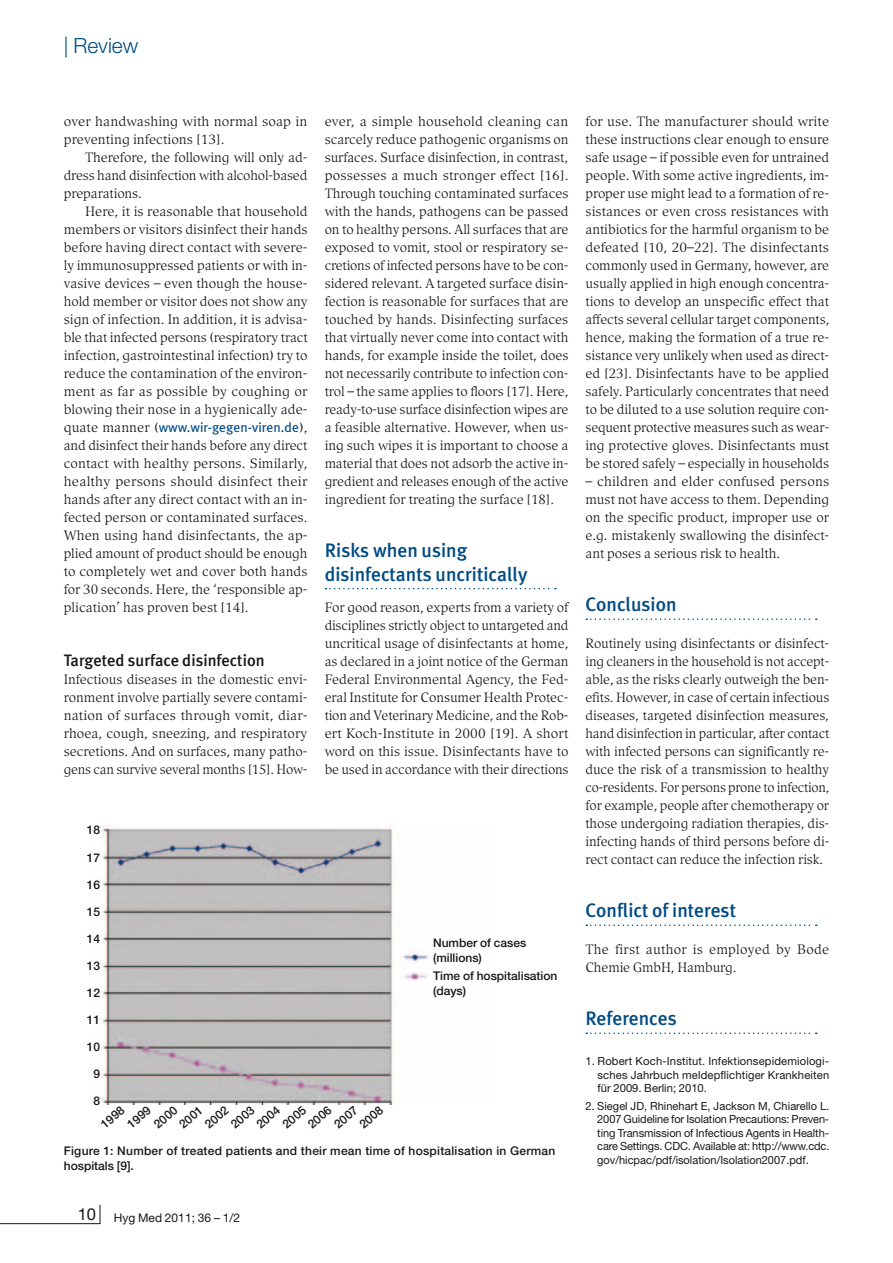
<style>
.page{position:relative;width:893px;height:1263px;background:#fff}
.page>*{position:absolute;margin:0;border:0;box-sizing:border-box;transform-origin:0 0}
.t1{font:300 21px "Helvetica Neue";color:#004e86}
.t2{font:500 19.5px/23.4px "Meta Plus";color:#004b84}
.t3{font:500 16.5px "Meta Plus";color:#1a171c}
.t4{font:16.5px "Helvetica Neue";color:#1a171c}
.t5{font:13.5px/18px "Compatil Exquisit LT";letter-spacing:-.005em;color:#1a171c;text-align:justify}
.t6{font:13.5px/18px "Compatil Exquisit LT";letter-spacing:.015em;color:#1a171c}
.t7{font:13.5px "Meta Plus";color:#004b84}
.t8{font:500 12px/15px "Helvetica Neue";letter-spacing:.005em;color:#1a171c}
.t9{font:12px "Helvetica Neue";color:#1a171c}
.t10{font:11.25px/13.5px "Helvetica Neue";color:#1a171c;text-align:justify}
.s1{font-family:"Compatil Exquisit LT";color:#1a171c}
</style>
<div class="page">
<hr style="left:0;top:1223px;width:100px;height:1px;background:#1a171c">
<svg style="left:100px;top:1205px;width:1px;height:19px"></svg>
<svg style="left:586px;top:618px;width:231px;height:2px"></svg>
<svg style="left:586px;top:924px;width:231px;height:2px"></svg>
<svg style="left:586px;top:1032px;width:231px;height:2px"></svg>
<svg style="left:325px;top:588px;width:231px;height:1px"></svg>
<img style="left:98px;top:826px;width:331px;height:278px">
<h1 class="t1" style="left:64px;top:33px;width:76px">| Review</h1>
<p class="t5" style="left:64px;top:112px;width:245px">over handwashing with normal soap in preventing infections [13].</p>
<p class="t5" style="left:64px;top:148px;width:245px;text-indent:21px">Therefore, the following will only ad&shy;dress hand disinfection with alcohol-based preparations.</p>
<p class="t5" style="left:64px;top:202px;width:245px;text-indent:21px">Here, it is reasonable that household members or visitors disinfect their hands before having direct contact with severe&shy;ly immunosuppressed patients or with in&shy;vasive devices – even though the house&shy;hold member or visitor does not show any sign of infection. In addition, it is advisa&shy;ble that infected persons (respiratory tract infection, gastrointestinal infection) try to reduce the contamination of the environ&shy;ment as far as possible by coughing or blowing their nose in a hygienically ade-</p>
<p class="t7" style="left:64px;top:419px;width:245px"><span class="s1">quate manner (</span>www.wir-gegen-viren.de<span class="s1">),</span></p>
<p class="t5" style="left:64px;top:436px;width:245px">and disinfect their hands before any direct contact with healthy persons. Similarly, healthy persons should disinfect their hands after any direct contact with an in&shy;fected person or contaminated surfaces.<br>When using hand disinfectants, the ap&shy;plied amount of product should be enough to completely wet and cover both hands for 30 seconds. Here, the ‘responsible ap&shy;plication’ has proven best [14].</p>
<p class="t3" style="left:64px;top:651px;width:202px">Targeted surface disinfection</p>
<p class="t5" style="left:64px;top:670px;width:245px">Infectious diseases in the domestic envi&shy;ronment involve partially severe contami&shy;nation of surfaces through vomit, diar&shy;rhoea, cough, sneezing, and respiratory secretions. And on surfaces, many patho&shy;gens can survive several months [15]. How-</p>
<p class="t5" style="left:325px;top:112px;width:245px">ever, a simple household cleaning can scarcely reduce pathogenic organisms on surfaces. Surface disinfection, in contrast, possesses a much stronger effect [16].<br>Through touching contaminated surfaces with the hands, pathogens can be passed on to healthy persons. All surfaces that are exposed to vomit, stool or respiratory se&shy;cretions of infected persons have to be con&shy;sidered relevant. A targeted surface disin&shy;fection is reasonable for surfaces that are touched by hands. Disinfecting surfaces that virtually never come into contact with hands, for example inside the toilet, does not necessarily contribute to infection con&shy;trol – the same applies to floors [17]. Here, ready-to-use surface disinfection wipes are a feasible alternative. However, when us&shy;ing such wipes it is important to choose a material that does not adsorb the active in&shy;gredient and releases enough of the active ingredient for treating the surface [18].</p>
<h2 class="t2" style="left:325px;top:539px;width:204px">Risks when using disinfectants uncritically</h2>
<p class="t5" style="left:325px;top:598px;width:245px">For good reason, experts from a variety of disciplines strictly object to untargeted and uncritical usage of disinfectants at home, as declared in a joint notice of the German Federal Environmental Agency, the Fed&shy;eral Institute for Consumer Health Protec&shy;tion and Veterinary Medicine, and the Rob&shy;ert Koch-Institute in 2000 [19]. A short word on this issue. Disinfectants have to be used in accordance with their directions</p>
<p class="t8" style="left:87px;top:822px;width:15px">18</p>
<p class="t8" style="left:87px;top:850px;width:15px">17</p>
<p class="t8" style="left:87px;top:877px;width:15px">16</p>
<p class="t8" style="left:87px;top:904px;width:15px">15</p>
<p class="t8" style="left:87px;top:931px;width:15px">14</p>
<p class="t8" style="left:87px;top:958px;width:15px">13</p>
<p class="t8" style="left:87px;top:985px;width:15px">12</p>
<p class="t8" style="left:87px;top:1012px;width:15px">11</p>
<p class="t8" style="left:87px;top:1039px;width:15px">10</p>
<p class="t8" style="left:93px;top:1066px;width:8px">9</p>
<p class="t8" style="left:93px;top:1093px;width:8px">8</p>
<p class="t8" style="left:98px;top:1120px;width:28px;rotate:-40deg">1998</p>
<p class="t8" style="left:124px;top:1120px;width:28px;rotate:-40deg">1999</p>
<p class="t8" style="left:150px;top:1120px;width:28px;rotate:-40deg">2000</p>
<p class="t8" style="left:176px;top:1120px;width:28px;rotate:-40deg">2001</p>
<p class="t8" style="left:202px;top:1120px;width:28px;rotate:-40deg">2002</p>
<p class="t8" style="left:227px;top:1120px;width:28px;rotate:-40deg">2003</p>
<p class="t8" style="left:253px;top:1120px;width:28px;rotate:-40deg">2004</p>
<p class="t8" style="left:279px;top:1120px;width:28px;rotate:-40deg">2005</p>
<p class="t8" style="left:305px;top:1120px;width:28px;rotate:-40deg">2006</p>
<p class="t8" style="left:331px;top:1120px;width:28px;rotate:-40deg">2007</p>
<p class="t8" style="left:356px;top:1120px;width:28px;rotate:-40deg">2008</p>
<p class="t8" style="left:433px;top:934px;width:95px">Number of cases (millions)</p>
<p class="t8" style="left:433px;top:968px;width:126px">Time of hospitalisation (days)</p>
<p class="t8" style="left:64px;top:1143px;width:493px">Figure 1: Number of treated patients and their mean time of hospitalisation in German hospitals [9].</p>
<p class="t4" style="left:78px;top:1204px;width:20px">10</p>
<p class="t9" style="left:114px;top:1210px;width:128px">Hyg Med 2011; 36 – 1/2</p>
<p class="t5" style="left:585px;top:112px;width:245px">for use. The manufacturer should write these instructions clear enough to ensure safe usage – if possible even for untrained people. With some active ingredients, im&shy;proper use might lead to a formation of re&shy;sistances or even cross resistances with antibiotics for the harmful organism to be defeated [10, 20–22]. The disinfectants commonly used in Germany, however, are usually applied in high enough concentra&shy;tions to develop an unspecific effect that affects several cellular target components, hence, making the formation of a true re&shy;sistance very unlikely when used as direct&shy;ed [23]. Disinfectants have to be applied safely. Particularly concentrates that need to be diluted to a use solution require con&shy;sequent protective measures such as wear&shy;ing protective gloves. Disinfectants must be stored safely – especially in households</p>
<p class="t5" style="left:585px;top:472px;width:245px">– children and elder confused persons must not have access to them. Depending on the specific product, improper use or e.g. mistakenly swallowing the disinfect&shy;ant poses a serious risk to health.</p>
<h2 class="t2" style="left:585px;top:593px;width:93px">Conclusion</h2>
<p class="t5" style="left:585px;top:634px;width:245px">Routinely using disinfectants or disinfect&shy;ing cleaners in the household is not accept&shy;able, as the risks clearly outweigh the ben&shy;efits. However, in case of certain infectious diseases, targeted disinfection measures, hand disinfection in particular, after contact with infected persons can significantly re&shy;duce the risk of a transmission to healthy co-residents. For persons prone to infection, for example, people after chemotherapy or those undergoing radiation therapies, dis&shy;infecting hands of third persons before di&shy;rect contact can reduce the infection risk.</p>
<h2 class="t2" style="left:585px;top:899px;width:152px">Conflict of interest</h2>
<p class="t6" style="left:585px;top:940px;width:245px">The first author is employed by Bode<br>Chemie GmbH, Hamburg.</p>
<h2 class="t2" style="left:585px;top:1007px;width:93px">References</h2>
<p class="t10" style="left:597px;top:1054px;width:233px;text-indent:-12px">1. Robert Koch-Institut. Infektionsepidemiologi&shy;sches Jahrbuch meldepflichtiger Krankheiten für 2009. Berlin; 2010.</p>
<p class="t10" style="left:597px;top:1099px;width:234px;text-indent:-12px">2. Siegel JD, Rhinehart E, Jackson M, Chiarello L.<br>2007 Guideline for Isolation Precautions: Preven&shy;ting Transmission of Infectious Agents in Health&shy;care Settings. CDC. Available at: http://www.cdc. gov/hicpac/pdf/isolation/Isolation2007.pdf.</p>
</div>
